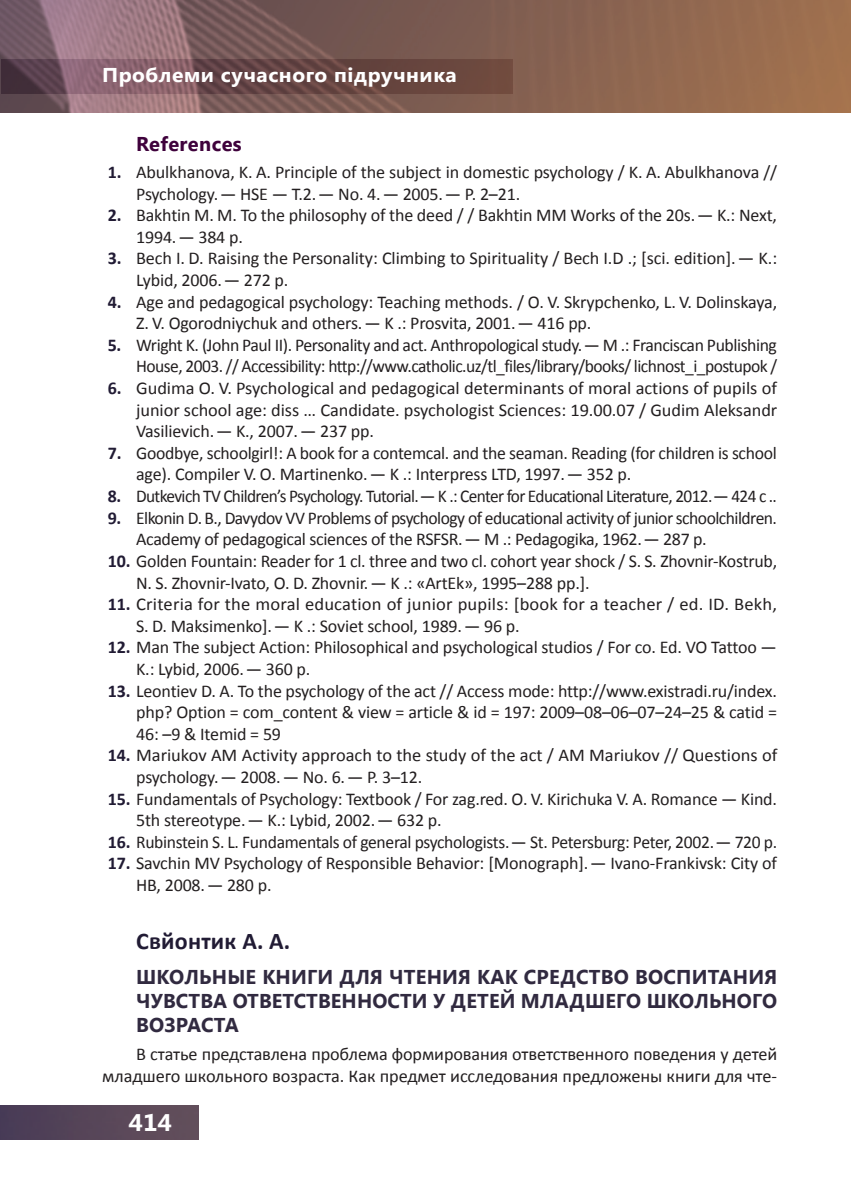
<style>
.page{position:relative;width:851px;height:1191px;background:#fff}
.page>*{position:absolute;margin:0;border:0;box-sizing:border-box;transform-origin:0 0}
.t1{font:700 24px "Calibri";letter-spacing:.01em;color:#211b34}
.t2{font:700 24px "Segoe UI";color:#fff;scale:1.05 1}
.t3{font:700 20px "Segoe UI";letter-spacing:.005em;color:#312a40}
.t4{font:700 20px "Segoe UI";letter-spacing:.025em;color:#fff;scale:1.05 1}
.t5{font:700 20px "Segoe UI";letter-spacing:.02em;color:#3f023c}
.t6{font:18px/21.6px "Calibri";letter-spacing:-.01em;color:#231f20}
.t7{font:18px/21.6px "Calibri";letter-spacing:-.03em;color:#231f20;text-align:right}
.t8{font:18px/21.6px "Calibri";letter-spacing:.01em;color:#231f20}
.t9{font:18px "Calibri";letter-spacing:-.035em;color:#231f20;scale:.96 1}
.s1{font-weight:700;color:#211b34}
</style>
<div class="page">
<img style="left:0;top:1106px;width:198px;height:34px">
<img style="left:0;top:0;width:850px;height:113px">
<p class="t4" style="left:102px;top:61px;width:339px">Проблеми сучасного підручника</p>
<p class="t5" style="left:136px;top:129px;width:107px">References</p>
<p class="t6" style="left:136px;top:161px;width:642px;text-indent:-28px"><span class="s1">1.</span> Abulkhanova, K. A. Principle of the subject in domestic psychology / K. A. Abulkhanova //<br>Psychology. — HSE — T.2. — No. 4. — 2005. — P. 2–21.</p>
<p class="t6" style="left:136px;top:204px;width:642px;text-indent:-28px"><span class="s1">2.</span> Bakhtin M. M. To the philosophy of the deed / / Bakhtin MM Works of the 20s. — K.: Next,<br>1994. — 384 p.</p>
<p class="t6" style="left:136px;top:248px;width:642px;text-indent:-28px"><span class="s1">3.</span> Bech I. D. Raising the Personality: Climbing to Spirituality / Bech I.D .; [sci. edition]. — K.:<br>Lybid, 2006. — 272 p.</p>
<p class="t6" style="left:136px;top:291px;width:642px;text-indent:-28px"><span class="s1">4.</span> Age and pedagogical psychology: Teaching methods. / O. V. Skrypchenko, L. V. Dolinskaya,<br>Z. V. Ogorodniychuk and others. — K .: Prosvita, 2001. — 416 pp.</p>
<p class="t7" style="left:108px;top:334px;width:671px"><span class="s1">5.</span> Wright K. (John Paul II). Personality and act. Anthropological study. — M .: Franciscan Publishing<br>House, 2003. // Accessibility: http://www.catholic.uz/tl_files/library/books/ lichnost_i_postupok /</p>
<p class="t6" style="left:136px;top:377px;width:642px;text-align:justify;text-indent:-28px"><span class="s1">6.</span> Gudima O. V. Psychological and pedagogical determinants of moral actions of pupils of junior school age: diss … Candidate. psychologist Sciences: 19.00.07 / Gudim Aleksandr Vasilievich. — K., 2007. — 237 pp.</p>
<p class="t6" style="left:136px;top:442px;width:642px;text-indent:-28px"><span class="s1">7.</span> Goodbye, schoolgirl!: A book for a contemcal. and the seaman. Reading (for children is school age). Compiler V. O. Martinenko. — K .: Interpress LTD, 1997. — 352 p.</p>
<p class="t9" style="left:108px;top:485px;width:698px"><span class="s1">8.</span> Dutkevich TV Children’s Psychology. Tutorial. — K .: Center for Educational Literature, 2012. — 424 c ..</p>
<p class="t7" style="left:136px;top:507px;width:642px;text-align:left;text-indent:-28px"><span class="s1">9.</span> Elkonin D. B., Davydov VV Problems of psychology of educational activity of junior schoolchildren.<br>Academy of pedagogical sciences of the RSFSR. — M .: Pedagogika, 1962. — 287 p.</p>
<p class="t6" style="left:136px;top:550px;width:642px;text-indent:-28px"><span class="s1">10.</span> Golden Fountain: Reader for 1 cl. three and two cl. cohort year shock / S. S. Zhovnir-Kostrub,<br>N. S. Zhovnir-Ivato, O. D. Zhovnir. — K .: «ArtEk», 1995–288 pp.].</p>
<p class="t8" style="left:136px;top:593px;width:642px;text-indent:-28px"><span class="s1">11.</span> Criteria for the moral education of junior pupils: [book for a teacher / ed. ID. Bekh,<br>S. D. Maksimenko]. — K .: Soviet school, 1989. — 96 p.</p>
<p class="t6" style="left:136px;top:636px;width:642px;text-indent:-28px"><span class="s1">12.</span> Man The subject Action: Philosophical and psychological studios / For co. Ed. VO Tattoo —<br>K.: Lybid, 2006. — 360 p.</p>
<p class="t6" style="left:136px;top:680px;width:642px;text-align:justify;text-indent:-28px"><span class="s1">13.</span> Leontiev D. A. To the psychology of the act // Access mode: http://www.existradi.ru/index. php? Option = com_content &amp; view = article &amp; id = 197: 2009–08–06–07–24–25 &amp; catid = 46: –9 &amp; Itemid = 59</p>
<p class="t6" style="left:136px;top:744px;width:642px;text-indent:-28px"><span class="s1">14.</span> Mariukov AM Activity approach to the study of the act / AM Mariukov // Questions of psychology. — 2008. — No. 6. — P. 3–12.</p>
<p class="t6" style="left:136px;top:788px;width:642px;text-indent:-28px"><span class="s1">15.</span> Fundamentals of Psychology: Textbook / For zag.red. O. V. Kirichuka V. A. Romance — Kind.<br>5th stereotype. — K.: Lybid, 2002. — 632 p.</p>
<p class="t6" style="left:108px;top:831px;width:671px"><span class="s1">16.</span> Rubinstein S. L. Fundamentals of general psychologists. — St. Petersburg: Peter, 2002. — 720 p.</p>
<p class="t6" style="left:136px;top:852px;width:642px;text-indent:-28px"><span class="s1">17.</span> Savchin MV Psychology of Responsible Behavior: [Monograph]. — Ivano-Frankivsk: City of<br>HB, 2008. — 280 p.</p>
<h1 class="t1" style="left:136px;top:925px;width:156px">Свйонтик А. А.</h1>
<p class="t3" style="left:136px;top:962px;width:36px">Школьные</p>
<p class="t3" style="left:262px;top:962px;width:15px">книги</p>
<p class="t3" style="left:339px;top:962px;width:15px">для</p>
<p class="t3" style="left:389px;top:962px;width:41px">чтения</p>
<p class="t3" style="left:477px;top:962px;width:15px">как</p>
<p class="t3" style="left:524px;top:962px;width:27px">сред</p>
<p class="t3" style="left:576px;top:962px;width:158px">ство воспитания</p>
<p class="t3" style="left:136px;top:986px;width:14px">чув</p>
<p class="t3" style="left:176px;top:986px;width:157px">ства ответственно</p>
<p class="t3" style="left:387px;top:986px;width:58px">сти уде</p>
<p class="t3" style="left:477px;top:986px;width:79px">тей младшего</p>
<p class="t3" style="left:646px;top:986px;width:16px">школьного</p>
<p class="t3" style="left:136px;top:1010px;width:14px">возра</p>
<p class="t3" style="left:201px;top:1010px;width:36px">ста</p>
<p class="t6" style="left:102px;top:1042px;width:676px;text-align:right">В статье представлена проблема формирования ответственного поведения у детей младшего школьного возраста. Как предмет исследования предложены книги для чте-</p>
<h1 class="t2" style="left:128px;top:1105px;width:43px">414</h1>
</div>
